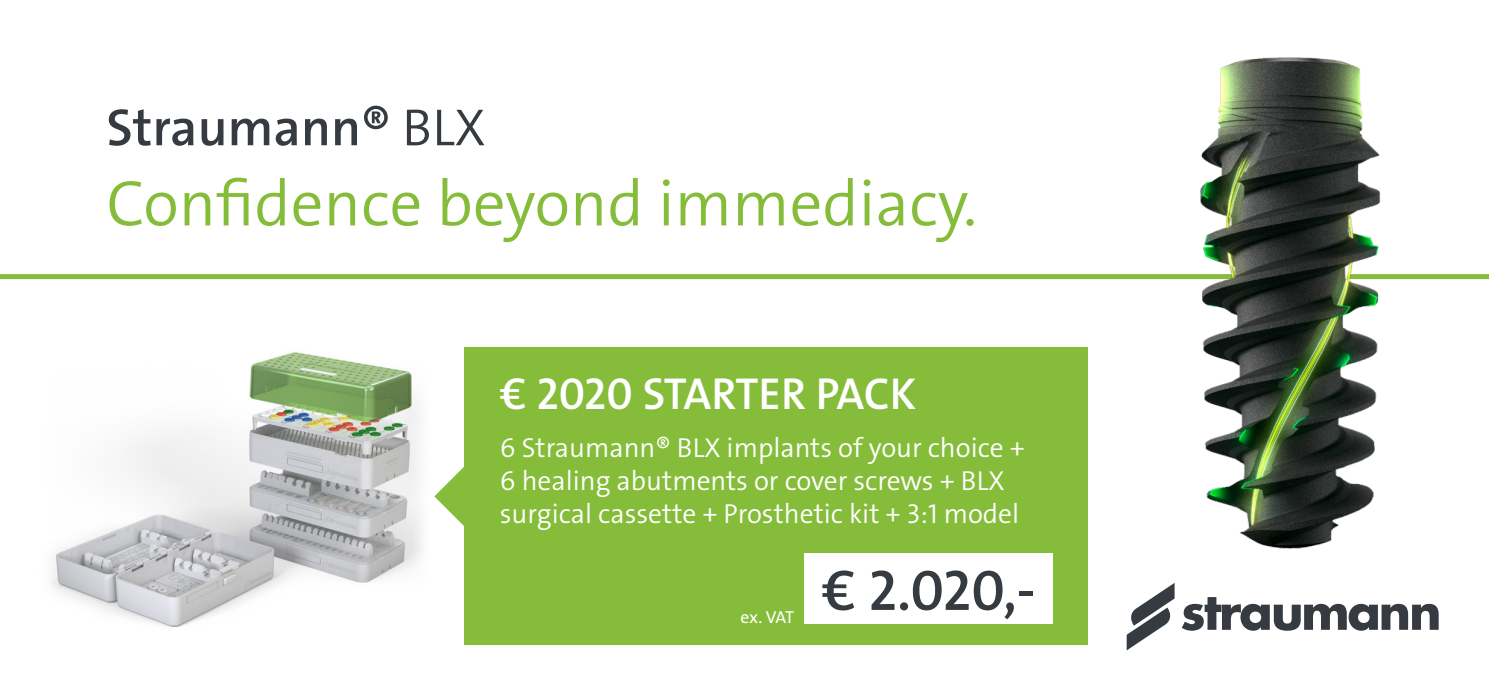
<style>
.page{position:relative;width:1489px;height:695px;background:#fff}
.page>*{position:absolute;margin:0;border:0;box-sizing:border-box;transform-origin:0 0}
.t1{font:65px "The Sans LP4 Se Lig";color:#85bd3b}
.t2{font:57.5px "The Sans LP6 Se Bld";color:#353b40}
.t3{font:52.5px "The Sans LP6 Se Bld";color:#353b40}
.t4{font:45px "The Sans LP6 Se Bld";letter-spacing:-.01em;color:#fff}
.t5{font:27.5px/33px "The Sans LP4 Se Lig";color:#fff}
.t6{font:17.5px "The Sans LP5 Plain";color:#fff}
.s1{font-family:"The Sans LP4 Se Lig"}
</style>
<div class="page">
<img style="left:50px;top:352px;width:372px;height:275px">
<div style="left:0;top:274px;width:1488px;height:5px;background:#85bd3b"></div>
<div style="left:464px;top:347px;width:624px;height:298px;background:#85bd3b"></div>
<svg style="left:434px;top:467px;width:30px;height:59px"></svg>
<div style="left:804px;top:553px;width:248px;height:71px;background:#fff"></div>
<svg style="left:1181px;top:597px;width:257px;height:33px"></svg>
<svg style="left:1126px;top:583px;width:48px;height:67px"></svg>
<img style="left:1199px;top:57px;width:181px;height:491px">
<p class="t3" style="left:106px;top:94px;width:380px">Straumann® <span class="s1">BLX</span></p>
<p class="t1" style="left:106px;top:162px;width:872px">Confidence beyond immediacy.</p>
<p class="t4" style="left:500px;top:365px;width:418px">€ 2020 STARTER PACK</p>
<p class="t5" style="left:500px;top:431px;width:526px">6 Straumann® BLX implants of your choice +<br>6 healing abutments or cover screws + BLX surgical cassette + Prosthetic kit + 3:1 model</p>
<p class="t6" style="left:740px;top:605px;width:55px">ex. VAT</p>
<p class="t2" style="left:821px;top:553px;width:216px">€ 2.020,-</p>
</div>
